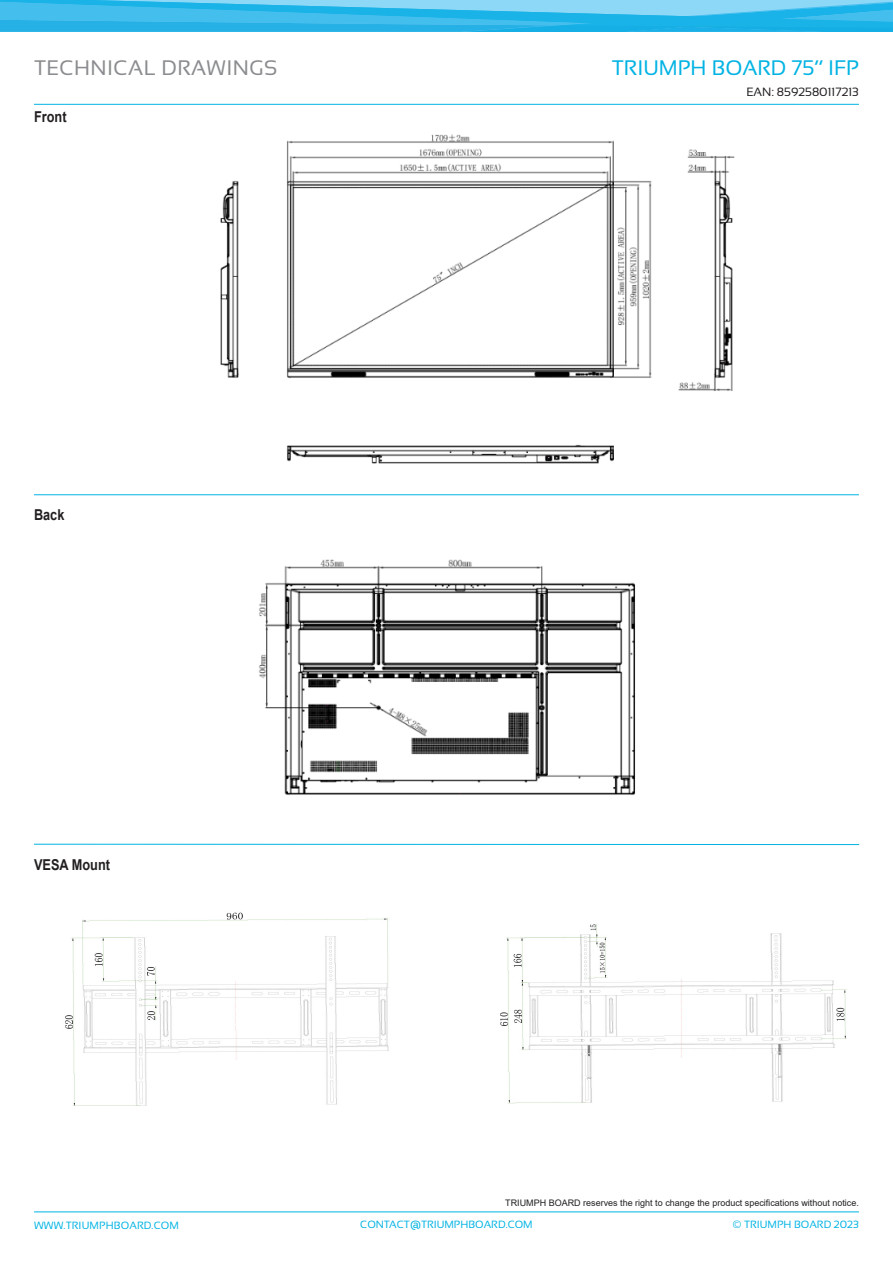
<style>
.page{position:relative;width:893px;height:1263px;background:#fff}
.page>*{position:absolute;margin:0;border:0;box-sizing:border-box;transform-origin:0 0}
.SubHeadline_02_Blue{font:21px "Sansation";color:#00b3e3}
.SubHeadline_02_Grey{font:21px "Sansation";letter-spacing:.02em;color:#8a8c8f}
.Body_Header_01_Black{font:700 15px "Arial";color:#231f20;scale:.85 1}
.t1{font:12px "Sansation";color:#231f20}
.t2{font:10.5px "Sansation";color:#00b3e3}
.t3{font:9px "Arial";color:#231f20}
</style>
<div class="page">
<hr style="left:34px;top:1211px;width:825px;height:1px;background:#00b3e3">
<hr style="left:34px;top:104px;width:825px;height:1px;background:#00b3e3">
<hr style="left:34px;top:494px;width:825px;height:1px;background:#00b3e3">
<hr style="left:34px;top:844px;width:825px;height:1px;background:#00b3e3">
<img style="left:65px;top:912px;width:782px;height:193px">
<img style="left:259px;top:559px;width:376px;height:236px">
<img style="left:220px;top:134px;width:515px;height:330px">
<svg style="left:0;top:0;width:893px;height:32px;background:#41bdec"></svg>
<p class="SubHeadline_02_Grey" style="left:34px;top:56px;width:245px">TECHNICAL DRAWINGS</p>
<p class="Body_Header_01_Black" style="left:34px;top:106px;width:40px">Front</p>
<p class="Body_Header_01_Black" style="left:34px;top:504px;width:37px">Back</p>
<p class="Body_Header_01_Black" style="left:34px;top:854px;width:91px">VESA Mount</p>
<p class="SubHeadline_02_Blue" style="left:612px;top:56px;width:249px">TRIUMPH BOARD 75‘‘ IFP</p>
<p class="t1" style="left:746px;top:85px;width:114px">EAN: 8592580117213</p>
<p class="t3" style="left:505px;top:1196px;width:355px">TRIUMPH BOARD reserves the right to change the product specifications without notice.</p>
<p class="t2" style="left:34px;top:1220px;width:146px">WWW.TRIUMPHBOARD.COM</p>
<p class="t2" style="left:360px;top:1218px;width:174px">CONTACT@TRIUMPHBOARD.COM</p>
<p class="t2" style="left:732px;top:1218px;width:128px">© TRIUMPH BOARD 2023</p>
</div>
